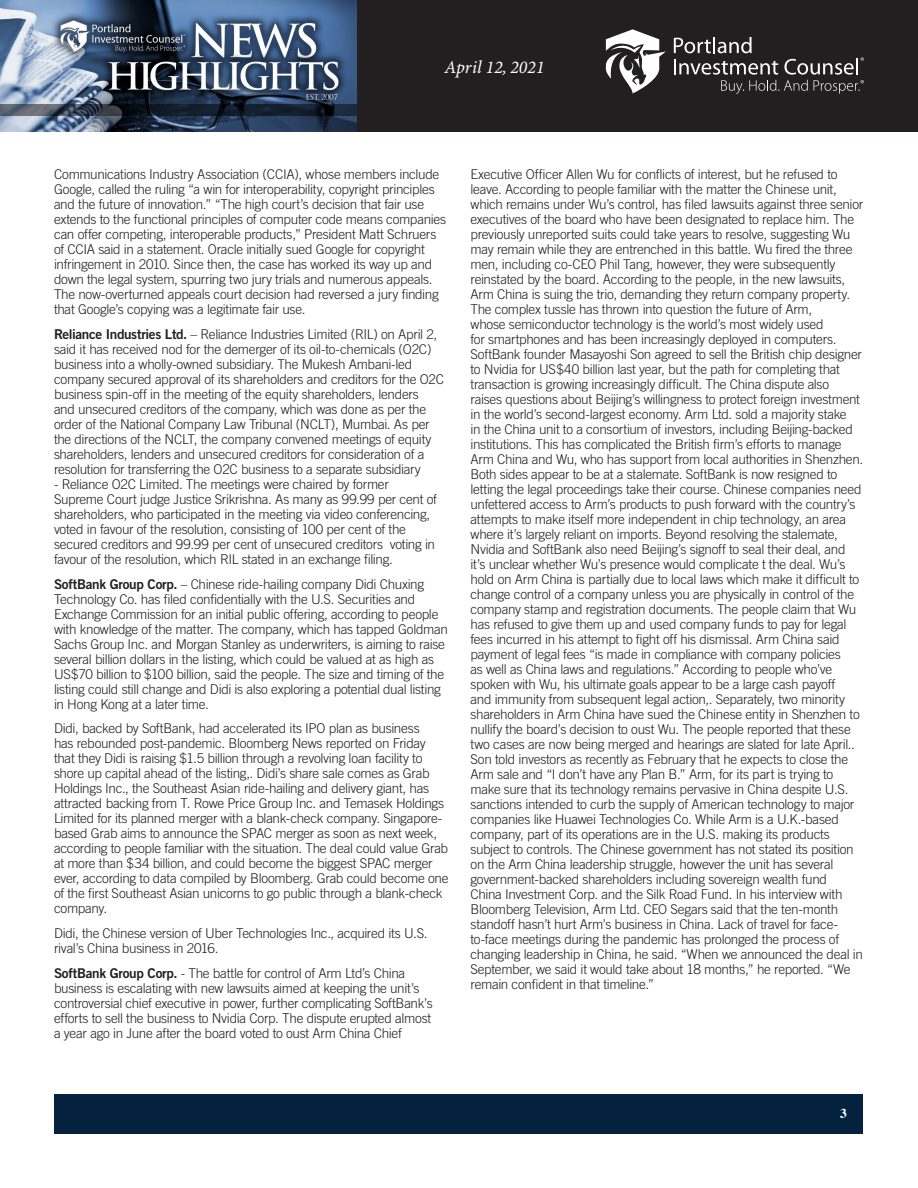
<style>
.page{position:relative;width:918px;height:1188px;background:#fff}
.page>*{position:absolute;margin:0;border:0;box-sizing:border-box;transform-origin:0 0}
.t1{font:italic 18px "Minion Variable Concept";color:#fff}
.Article_-_Body{font:300 13.5px/15px "Trade Gothic";letter-spacing:-.025em;color:#231f20}
.t2{font:700 13.5px "Times";color:#fff}
.s1{font-family:"Trade Gothic Bold Two";font-weight:400}
</style>
<div class="page">
<div style="left:356px;top:0;width:562px;height:132px;background:#231f20"></div>
<img style="left:0;top:0;width:356px;height:132px">
<svg style="left:0;top:104px;width:356px;height:12px;background:#232c39"></svg>
<svg style="left:674px;top:37px;width:190px;height:57px"></svg>
<svg style="left:606px;top:29px;width:60px;height:64px"></svg>
<div style="left:55px;top:1094px;width:808px;height:39px;background:#04213e"></div>
<h1 class="t1" style="left:445px;top:55px;width:101px">April 12, 2021</h1>
<p class="Article_-_Body" style="left:54px;top:167px;width:394px">Communications Industry Association (CCIA), whose members include Google, called the ruling “a win for interoperability, copyright principles and the future of innovation.” “The high court’s decision that fair use extends to the functional principles of computer code means companies can offer competing, interoperable products,” President Matt Schruers of CCIA said in a statement. Oracle initially sued Google for copyright infringement in 2010. Since then, the case has worked its way up and down the legal system, spurring two jury trials and numerous appeals.<br>The now-overturned appeals court decision had reversed a jury finding that Google’s copying was a legitimate fair use.</p>
<p class="Article_-_Body" style="left:54px;top:326px;width:392px"><span class="s1">Reliance Industries Ltd.</span> – Reliance Industries Limited (RIL) on April 2, said it has received nod for the demerger of its oil-to-chemicals (O2C) business into a wholly-owned subsidiary. The Mukesh Ambani-led company secured approval of its shareholders and creditors for the O2C business spin-off in the meeting of the equity shareholders, lenders<br>and unsecured creditors of the company, which was done as per the order of the National Company Law Tribunal (NCLT), Mumbai. As per the directions of the NCLT, the company convened meetings of equity shareholders, lenders and unsecured creditors for consideration of a resolution for transferring the O2C business to a separate subsidiary</p>
<p class="Article_-_Body" style="left:54px;top:476px;width:384px">- Reliance O2C Limited. The meetings were chaired by former Supreme Court judge Justice Srikrishna. As many as 99.99 per cent of shareholders, who participated in the meeting via video conferencing, voted in favour of the resolution, consisting of 100 per cent of the secured creditors and 99.99 per cent of unsecured creditors voting in favour of the resolution, which RIL stated in an exchange filing.</p>
<p class="Article_-_Body" style="left:54px;top:576px;width:395px"><span class="s1">SoftBank Group Corp.</span> – Chinese ride-hailing company Didi Chuxing Technology Co. has filed confidentially with the U.S. Securities and Exchange Commission for an initial public offering, according to people with knowledge of the matter. The company, which has tapped Goldman Sachs Group Inc. and Morgan Stanley as underwriters, is aiming to raise several billion dollars in the listing, which could be valued at as high as US$70 billion to $100 billion, said the people. The size and timing of the listing could still change and Didi is also exploring a potential dual listing in Hong Kong at a later time.</p>
<p class="Article_-_Body" style="left:54px;top:721px;width:396px">Didi, backed by SoftBank, had accelerated its IPO plan as business<br>has rebounded post-pandemic. Bloomberg News reported on Friday that they Didi is raising $1.5 billion through a revolving loan facility to shore up capital ahead of the listing,. Didi’s share sale comes as Grab Holdings Inc., the Southeast Asian ride-hailing and delivery giant, has attracted backing from T. Rowe Price Group Inc. and Temasek Holdings Limited for its planned merger with a blank-check company. Singapore&shy;based Grab aims to announce the SPAC merger as soon as next week, according to people familiar with the situation. The deal could value Grab at more than $34 billion, and could become the biggest SPAC merger ever, according to data compiled by Bloomberg. Grab could become one of the first Southeast Asian unicorns to go public through a blank-check company.</p>
<p class="Article_-_Body" style="left:54px;top:926px;width:375px">Didi, the Chinese version of Uber Technologies Inc., acquired its U.S. rival’s China business in 2016.</p>
<p class="Article_-_Body" style="left:54px;top:965px;width:380px"><span class="s1">SoftBank Group Corp.</span> - The battle for control of Arm Ltd’s China business is escalating with new lawsuits aimed at keeping the unit’s controversial chief executive in power, further complicating SoftBank’s efforts to sell the business to Nvidia Corp. The dispute erupted almost a year ago in June after the board voted to oust Arm China Chief</p>
<p class="Article_-_Body" style="left:471px;top:167px;width:394px">Executive Officer Allen Wu for conflicts of interest, but he refused to leave. According to people familiar with the matter the Chinese unit, which remains under Wu’s control, has filed lawsuits against three senior executives of the board who have been designated to replace him. The previously unreported suits could take years to resolve, suggesting Wu may remain while they are entrenched in this battle. Wu fired the three men, including co-CEO Phil Tang, however, they were subsequently reinstated by the board. According to the people, in the new lawsuits, Arm China is suing the trio, demanding they return company property.<br>The complex tussle has thrown into question the future of Arm,<br>whose semiconductor technology is the world’s most widely used<br>for smartphones and has been increasingly deployed in computers.<br>SoftBank founder Masayoshi Son agreed to sell the British chip designer to Nvidia for US$40 billion last year, but the path for completing that transaction is growing increasingly difficult. The China dispute also raises questions about Beijing’s willingness to protect foreign investment in the world’s second-largest economy. Arm Ltd. sold a majority stake<br>in the China unit to a consortium of investors, including Beijing-backed institutions. This has complicated the British firm’s efforts to manage Arm China and Wu, who has support from local authorities in Shenzhen.<br>Both sides appear to be at a stalemate. SoftBank is now resigned to letting the legal proceedings take their course. Chinese companies need unfettered access to Arm’s products to push forward with the country’s attempts to make itself more independent in chip technology, an area where it’s largely reliant on imports. Beyond resolving the stalemate, Nvidia and SoftBank also need Beijing’s signoff to seal their deal, and it’s unclear whether Wu’s presence would complicate t the deal. Wu’s hold on Arm China is partially due to local laws which make it difficult to change control of a company unless you are physically in control of the company stamp and registration documents. The people claim that Wu has refused to give them up and used company funds to pay for legal fees incurred in his attempt to fight off his dismissal. Arm China said payment of legal fees “is made in compliance with company policies<br>as well as China laws and regulations.” According to people who’ve spoken with Wu, his ultimate goals appear to be a large cash payoff<br>and immunity from subsequent legal action,. Separately, two minority shareholders in Arm China have sued the Chinese entity in Shenzhen to nullify the board’s decision to oust Wu. The people reported that these two cases are now being merged and hearings are slated for late April..<br>Son told investors as recently as February that he expects to close the Arm sale and “I don’t have any Plan B.” Arm, for its part is trying to make sure that its technology remains pervasive in China despite U.S. sanctions intended to curb the supply of American technology to major companies like Huawei Technologies Co. While Arm is a U.K.-based company, part of its operations are in the U.S. making its products subject to controls. The Chinese government has not stated its position on the Arm China leadership struggle, however the unit has several government-backed shareholders including sovereign wealth fund<br>China Investment Corp. and the Silk Road Fund. In his interview with Bloomberg Television, Arm Ltd. CEO Segars said that the ten-month standoff hasn’t hurt Arm’s business in China. Lack of travel for face&shy;to-face meetings during the pandemic has prolonged the process of changing leadership in China, he said. “When we announced the deal in September, we said it would take about 18 months,” he reported. “We remain confident in that timeline.”</p>
<p class="t2" style="left:840px;top:1100px;width:8px">3</p>
</div>
